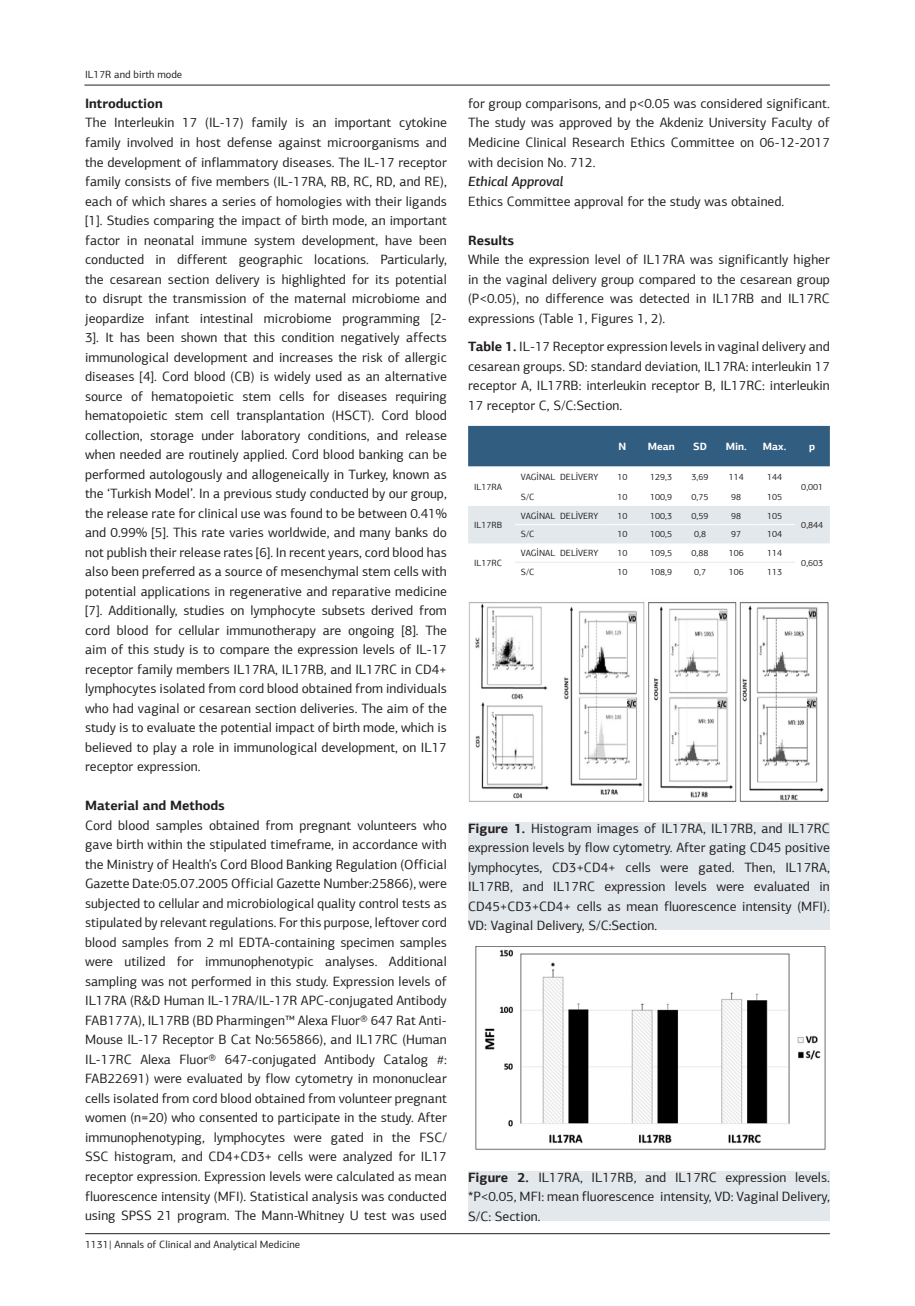
<style>
.page{position:relative;width:915px;height:1306px;background:#fff}
.page>*{position:absolute;margin:0;border:0;box-sizing:border-box;transform-origin:0 0}
.t1{font:13.5px/19.5px "PF Agora Sans Pro";color:#231f20;text-align:justify}
.t2{font:700 13.5px "PF Agora Sans Pro";color:#231f20}
.t3{font:italic 500 13.5px "PF Agora Sans Pro";color:#231f20}
.t4{font:10.5px "PF Agora Sans Pro";color:#231f20}
.t5{font:700 10.5px "PF Agora Sans Pro";color:#fff}
.t6{font:9px "PF Agora Sans Pro";color:#231f20}
.s1{font-weight:700}
</style>
<div class="page">
<hr style="left:85px;top:1233px;width:744px;height:1px;background:#231f20">
<hr style="left:84px;top:85px;width:745px;height:1px;background:#231f20">
<div style="left:468px;top:426px;width:361px;height:40px;background:#315e80"></div>
<div style="left:468px;top:506px;width:361px;height:37px;background:#e2e8eb"></div>
<hr style="left:514px;top:524px;width:90px;height:1px;background:#fff">
<hr style="left:604px;top:524px;width:36px;height:1px;background:#fff">
<hr style="left:640px;top:524px;width:41px;height:1px;background:#fff">
<hr style="left:681px;top:524px;width:37px;height:1px;background:#fff">
<hr style="left:718px;top:524px;width:36px;height:1px;background:#fff">
<hr style="left:754px;top:524px;width:40px;height:1px;background:#fff">
<hr style="left:514px;top:562px;width:90px;height:1px;background:#e2e8eb">
<hr style="left:604px;top:562px;width:36px;height:1px;background:#e2e8eb">
<hr style="left:640px;top:562px;width:41px;height:1px;background:#e2e8eb">
<hr style="left:681px;top:562px;width:37px;height:1px;background:#e2e8eb">
<hr style="left:718px;top:562px;width:36px;height:1px;background:#e2e8eb">
<hr style="left:754px;top:562px;width:40px;height:1px;background:#e2e8eb">
<img style="left:468px;top:602px;width:361px;height:200px">
<div style="left:468px;top:822px;width:361px;height:108px;background:#e2e8eb"></div>
<div style="left:468px;top:1171px;width:361px;height:49px;background:#e2e8eb"></div>
<img style="left:475px;top:946px;width:351px;height:204px">
<p class="t4" style="left:85px;top:68px;width:99px">IL17R and birth mode</p>
<p class="t2" style="left:85px;top:95px;width:79px">Introduction</p>
<p class="t1" style="left:85px;top:113px;width:363px">The Interleukin 17 (IL-17) family is an important cytokine family involved in host defense against microorganisms and the development of inflammatory diseases. The IL-17 receptor family consists of five members (IL-17RA, RB, RC, RD, and RE), each of which shares a series of homologies with their ligands [1]. Studies comparing the impact of birth mode, an important factor in neonatal immune system development, have been conducted in different geographic locations. Particularly, the cesarean section delivery is highlighted for its potential to disrupt the transmission of the maternal microbiome and jeopardize infant intestinal microbiome programming [2- 3]. It has been shown that this condition negatively affects immunological development and increases the risk of allergic diseases [4]. Cord blood (CB) is widely used as an alternative source of hematopoietic stem cells for diseases requiring hematopoietic stem cell transplantation (HSCT). Cord blood collection, storage under laboratory conditions, and release when needed are routinely applied. Cord blood banking can be performed autologously and allogeneically in Turkey, known as the ‘Turkish Model’. In a previous study conducted by our group, the release rate for clinical use was found to be between 0.41% and 0.99% [5]. This rate varies worldwide, and many banks do not publish their release rates [6]. In recent years, cord blood has also been preferred as a source of mesenchymal stem cells with potential applications in regenerative and reparative medicine [7]. Additionally, studies on lymphocyte subsets derived from cord blood for cellular immunotherapy are ongoing [8]. The aim of this study is to compare the expression levels of IL-17 receptor family members IL17RA, IL17RB, and IL17RC in CD4+ lymphocytes isolated from cord blood obtained from individuals who had vaginal or cesarean section deliveries. The aim of the study is to evaluate the potential impact of birth mode, which is believed to play a role in immunological development, on IL17 receptor expression.</p>
<p class="t2" style="left:85px;top:797px;width:141px">Material and Methods</p>
<p class="t1" style="left:85px;top:815px;width:363px">Cord blood samples obtained from pregnant volunteers who gave birth within the stipulated timeframe, in accordance with the Ministry of Health’s Cord Blood Banking Regulation (Official Gazette Date:05.07.2005 Official Gazette Number:25866), were subjected to cellular and microbiological quality control tests as stipulated by relevant regulations. For this purpose, leftover cord blood samples from 2 ml EDTA-containing specimen samples were utilized for immunophenotypic analyses. Additional sampling was not performed in this study. Expression levels of IL17RA (R&amp;D Human IL-17RA/IL-17R APC-conjugated Antibody FAB177A), IL17RB (BD Pharmingen™ Alexa Fluor® 647 Rat Anti-Mouse IL-17 Receptor B Cat No:565866), and IL17RC (Human IL-17RC Alexa Fluor® 647-conjugated Antibody Catalog #:<br>FAB22691) were evaluated by flow cytometry in mononuclear cells isolated from cord blood obtained from volunteer pregnant women (n=20) who consented to participate in the study. After immunophenotyping, lymphocytes were gated in the FSC/ SSC histogram, and CD4+CD3+ cells were analyzed for IL17 receptor expression. Expression levels were calculated as mean fluorescence intensity (MFI). Statistical analysis was conducted using SPSS 21 program. The Mann-Whitney U test was used</p>
<p class="t4" style="left:85px;top:1238px;width:216px">1131| Annals of Clinical and Analytical Medicine</p>
<p class="t1" style="left:468px;top:94px;width:363px">for group comparisons, and p&lt;0.05 was considered significant.<br>The study was approved by the Akdeniz University Faculty of Medicine Clinical Research Ethics Committee on 06-12-2017 with decision No. 712.</p>
<p class="t3" style="left:468px;top:173px;width:97px">Ethical Approval</p>
<p class="t1" style="left:468px;top:191px;width:317px">Ethics Committee approval for the study was obtained.</p>
<p class="t2" style="left:468px;top:231px;width:47px">Results</p>
<p class="t1" style="left:468px;top:250px;width:363px">While the expression level of IL17RA was significantly higher in the vaginal delivery group compared to the cesarean group (P&lt;0.05), no difference was detected in IL17RB and IL17RC expressions (Table 1, Figures 1, 2).</p>
<p class="t1" style="left:468px;top:337px;width:363px"><span class="s1">Table 1.</span> IL-17 Receptor expression levels in vaginal delivery and cesarean groups. SD: standard deviation, IL17RA: interleukin 17 receptor A, IL17RB: interleukin receptor B, IL17RC: interleukin 17 receptor C, S/C:Section.</p>
<p class="t5" style="left:618px;top:440px;width:9px">N</p>
<p class="t5" style="left:647px;top:440px;width:29px">Mean</p>
<p class="t5" style="left:693px;top:440px;width:15px">SD</p>
<p class="t5" style="left:725px;top:440px;width:23px">Min.</p>
<p class="t5" style="left:762px;top:440px;width:25px">Max.</p>
<p class="t5" style="left:809px;top:440px;width:8px">p</p>
<p class="t6" style="left:474px;top:481px;width:29px">IL17RA</p>
<p class="t6" style="left:520px;top:471px;width:79px">VAGİNAL DELİVERY</p>
<p class="t6" style="left:617px;top:471px;width:12px">10</p>
<p class="t6" style="left:650px;top:471px;width:23px">129,3</p>
<p class="t6" style="left:691px;top:471px;width:18px">3,69</p>
<p class="t6" style="left:728px;top:471px;width:17px">114</p>
<p class="t6" style="left:766px;top:471px;width:17px">144</p>
<p class="t6" style="left:801px;top:481px;width:23px">0,001</p>
<p class="t6" style="left:520px;top:491px;width:15px">S/C</p>
<p class="t6" style="left:617px;top:491px;width:12px">10</p>
<p class="t6" style="left:650px;top:491px;width:23px">100,9</p>
<p class="t6" style="left:691px;top:491px;width:18px">0,75</p>
<p class="t6" style="left:731px;top:491px;width:12px">98</p>
<p class="t6" style="left:766px;top:491px;width:17px">105</p>
<p class="t6" style="left:474px;top:519px;width:30px">IL17RB</p>
<p class="t6" style="left:474px;top:557px;width:29px">IL17RC</p>
<p class="t6" style="left:520px;top:510px;width:79px">VAGİNAL DELİVERY</p>
<p class="t6" style="left:617px;top:510px;width:12px">10</p>
<p class="t6" style="left:650px;top:510px;width:23px">100,3</p>
<p class="t6" style="left:691px;top:510px;width:18px">0,59</p>
<p class="t6" style="left:731px;top:510px;width:12px">98</p>
<p class="t6" style="left:766px;top:510px;width:17px">105</p>
<p class="t6" style="left:520px;top:529px;width:15px">S/C</p>
<p class="t6" style="left:617px;top:529px;width:12px">10</p>
<p class="t6" style="left:650px;top:529px;width:23px">100,5</p>
<p class="t6" style="left:693px;top:529px;width:13px">0,8</p>
<p class="t6" style="left:731px;top:529px;width:12px">97</p>
<p class="t6" style="left:766px;top:529px;width:17px">104</p>
<p class="t6" style="left:520px;top:547px;width:79px">VAGİNAL DELİVERY</p>
<p class="t6" style="left:617px;top:547px;width:12px">10</p>
<p class="t6" style="left:650px;top:547px;width:23px">109,5</p>
<p class="t6" style="left:691px;top:547px;width:18px">0,88</p>
<p class="t6" style="left:728px;top:547px;width:17px">106</p>
<p class="t6" style="left:766px;top:547px;width:17px">114</p>
<p class="t6" style="left:520px;top:566px;width:15px">S/C</p>
<p class="t6" style="left:617px;top:566px;width:12px">10</p>
<p class="t6" style="left:650px;top:566px;width:23px">108,9</p>
<p class="t6" style="left:693px;top:566px;width:13px">0,7</p>
<p class="t6" style="left:728px;top:566px;width:17px">106</p>
<p class="t6" style="left:766px;top:566px;width:17px">113</p>
<p class="t6" style="left:801px;top:519px;width:23px">0,844</p>
<p class="t6" style="left:801px;top:557px;width:23px">0,603</p>
<p class="t1" style="left:468px;top:818px;width:363px"><span class="s1">Figure 1.</span> Histogram images of IL17RA, IL17RB, and IL17RC expression levels by flow cytometry. After gating CD45 positive lymphocytes, CD3+CD4+ cells were gated. Then, IL17RA, IL17RB, and IL17RC expression levels were evaluated in CD45+CD3+CD4+ cells as mean fluorescence intensity (MFI).<br>VD: Vaginal Delivery, S/C:Section.</p>
<p class="t1" style="left:468px;top:1167px;width:363px"><span class="s1">Figure 2.</span> IL17RA, IL17RB, and IL17RC expression levels. *P&lt;0.05, MFI: mean fluorescence intensity, VD: Vaginal Delivery, S/C: Section.</p>
</div>
